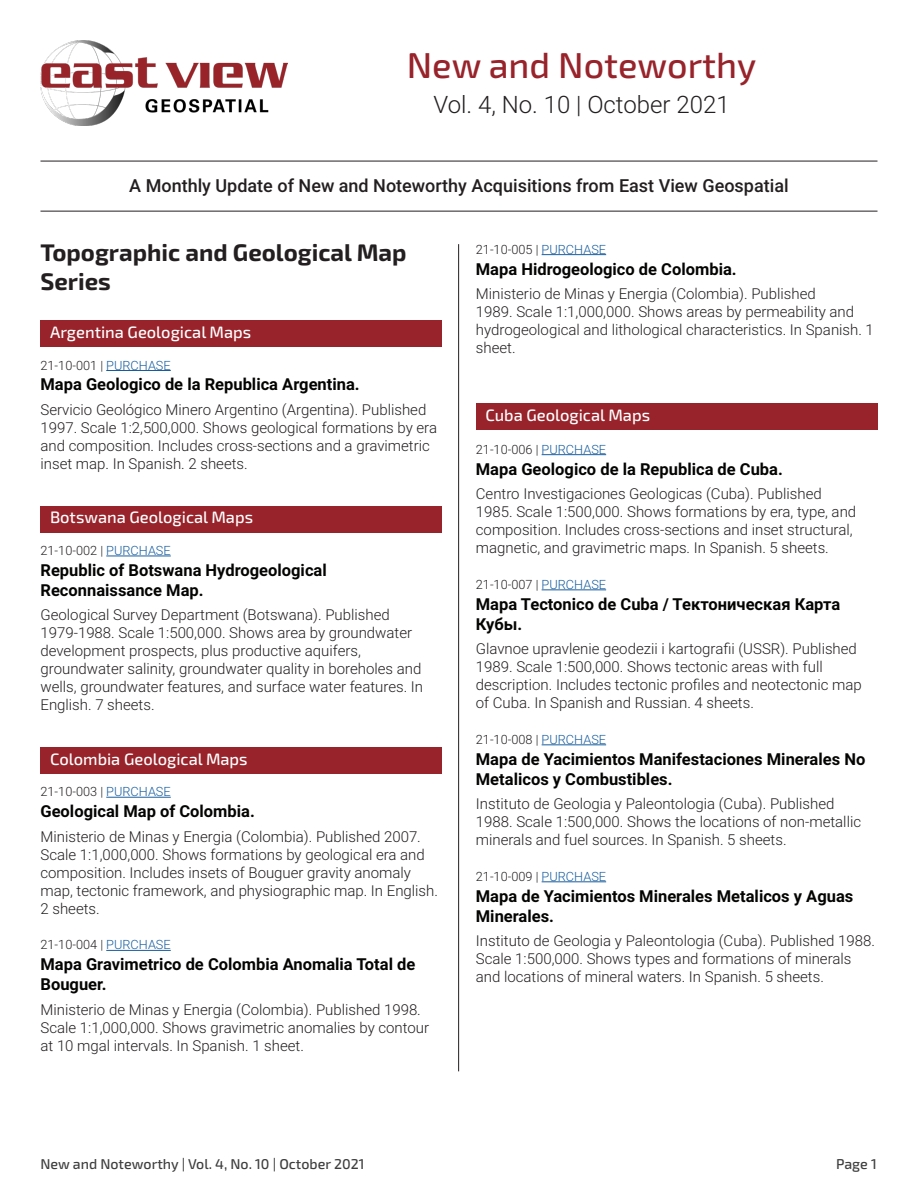
<style>
.page{position:relative;width:918px;height:1188px;background:#fff}
.page>*{position:absolute;margin:0;border:0;box-sizing:border-box;transform-origin:0 0}
.t1{font:500 36px "Exo 2.0";color:#98232b}
.t2{font:700 24px/28.8px "Exo 2.0";color:#231f20}
.t3{font:300 24px "Roboto";color:#231f20}
.t4{font:500 18px "Roboto";color:#231f20}
.t5{font:700 16.5px/19.8px "Roboto";color:#040503}
.t6{font:500 16.5px "Exo 2.0";color:#fff}
.t7{font:300 15px/18px "Roboto";color:#231f20}
.t8{font:500 14.25px "Exo 2.0";color:#3e3e3f}
.t9{font:300 12.75px "Roboto";color:#231f20}
.s1{color:#175d9e}
</style>
<div class="page">
<hr style="left:40px;top:161px;width:838px;height:1px;background:#231f20">
<hr style="left:40px;top:211px;width:838px;height:1px;background:#231f20">
<hr style="left:458px;top:244px;width:1px;height:827px;background:#231f20">
<hr style="left:106px;top:370px;width:65px;height:1px;background:#175d9e">
<hr style="left:106px;top:556px;width:65px;height:1px;background:#175d9e">
<hr style="left:106px;top:797px;width:65px;height:1px;background:#175d9e">
<hr style="left:106px;top:950px;width:65px;height:1px;background:#175d9e">
<div style="left:40px;top:320px;width:402px;height:27px;background:#98232b"></div>
<div style="left:40px;top:506px;width:402px;height:26px;background:#98232b"></div>
<div style="left:40px;top:747px;width:402px;height:26px;background:#98232b"></div>
<hr style="left:542px;top:254px;width:64px;height:1px;background:#175d9e">
<hr style="left:542px;top:454px;width:64px;height:1px;background:#175d9e">
<hr style="left:542px;top:590px;width:64px;height:1px;background:#175d9e">
<hr style="left:542px;top:745px;width:64px;height:1px;background:#175d9e">
<hr style="left:542px;top:882px;width:64px;height:1px;background:#175d9e">
<div style="left:476px;top:403px;width:401px;height:27px;background:#98232b"></div>
<img style="left:40px;top:40px;width:248px;height:85px">
<p class="t1" style="left:407px;top:44px;width:351px">New and Noteworthy</p>
<p class="t3" style="left:433px;top:88px;width:298px">Vol. 4, No. 10 | October 2021</p>
<p class="t4" style="left:129px;top:173px;width:661px">A Monthly Update of New and Noteworthy Acquisitions from East View Geospatial</p>
<p class="t2" style="left:40px;top:239px;width:368px">Topographic and Geological Map<br>Series</p>
<p class="t6" style="left:50px;top:322px;width:203px">Argentina Geological Maps</p>
<p class="t9" style="left:40px;top:356px;width:132px">21-10-001 | <span class="s1">PURCHASE</span></p>
<p class="t5" style="left:40px;top:374px;width:321px">Mapa Geologico de la Republica Argentina.</p>
<p class="t7" style="left:40px;top:400px;width:398px">Servicio Geológico Minero Argentino (Argentina). Published 1997. Scale 1:2,500,000. Shows geological formations by era and composition. Includes cross-sections and a gravimetric inset map. In Spanish. 2 sheets.</p>
<p class="t6" style="left:50px;top:508px;width:205px">Botswana Geological Maps</p>
<p class="t9" style="left:40px;top:542px;width:132px">21-10-002 | <span class="s1">PURCHASE</span></p>
<p class="t5" style="left:40px;top:560px;width:288px">Republic of Botswana Hydrogeological<br>Reconnaissance Map.</p>
<p class="t7" style="left:40px;top:606px;width:384px">Geological Survey Department (Botswana). Published 1979-1988. Scale 1:500,000. Shows area by groundwater development prospects, plus productive aquifers, groundwater salinity, groundwater quality in boreholes and wells, groundwater features, and surface water features. In English. 7 sheets.</p>
<p class="t6" style="left:50px;top:749px;width:199px">Colombia Geological Maps</p>
<p class="t9" style="left:40px;top:783px;width:132px">21-10-003 | <span class="s1">PURCHASE</span></p>
<p class="t5" style="left:40px;top:801px;width:216px">Geological Map of Colombia.</p>
<p class="t7" style="left:40px;top:827px;width:399px">Ministerio de Minas y Energia (Colombia). Published 2007.<br>Scale 1:1,000,000. Shows formations by geological era and composition. Includes insets of Bouguer gravity anomaly map, tectonic framework, and physiographic map. In English.<br>2 sheets.</p>
<p class="t9" style="left:40px;top:936px;width:132px">21-10-004 | <span class="s1">PURCHASE</span></p>
<p class="t5" style="left:40px;top:954px;width:376px">Mapa Gravimetrico de Colombia Anomalia Total de<br>Bouguer.</p>
<p class="t7" style="left:40px;top:1000px;width:390px">Ministerio de Minas y Energia (Colombia). Published 1998.<br>Scale 1:1,000,000. Shows gravimetric anomalies by contour at 10 mgal intervals. In Spanish. 1 sheet.</p>
<p class="t9" style="left:476px;top:240px;width:132px">21-10-005 | <span class="s1">PURCHASE</span></p>
<p class="t5" style="left:476px;top:258px;width:262px">Mapa Hidrogeologico de Colombia.</p>
<p class="t7" style="left:476px;top:284px;width:400px">Ministerio de Minas y Energia (Colombia). Published<br>1989. Scale 1:1,000,000. Shows areas by permeability and hydrogeological and lithological characteristics. In Spanish. 1 sheet.</p>
<p class="t6" style="left:485px;top:405px;width:166px">Cuba Geological Maps</p>
<p class="t9" style="left:476px;top:440px;width:132px">21-10-006 | <span class="s1">PURCHASE</span></p>
<p class="t5" style="left:476px;top:458px;width:309px">Mapa Geologico de la Republica de Cuba.</p>
<p class="t7" style="left:476px;top:484px;width:382px">Centro Investigaciones Geologicas (Cuba). Published 1985. Scale 1:500,000. Shows formations by era, type, and composition. Includes cross-sections and inset structural, magnetic, and gravimetric maps. In Spanish. 5 sheets.</p>
<p class="t9" style="left:476px;top:575px;width:132px">21-10-007 | <span class="s1">PURCHASE</span></p>
<p class="t5" style="left:476px;top:593px;width:366px">Mapa Tectonico de Cuba / Тектоническая Карта<br>Кубы.</p>
<p class="t7" style="left:476px;top:639px;width:388px">Glavnoe upravlenie geodezii i kartografii (USSR). Published 1989. Scale 1:500,000. Shows tectonic areas with full description. Includes tectonic profiles and neotectonic map of Cuba. In Spanish and Russian. 4 sheets.</p>
<p class="t9" style="left:476px;top:730px;width:132px">21-10-008 | <span class="s1">PURCHASE</span></p>
<p class="t5" style="left:476px;top:748px;width:391px">Mapa de Yacimientos Manifestaciones Minerales No<br>Metalicos y Combustibles.</p>
<p class="t7" style="left:476px;top:794px;width:387px">Instituto de Geologia y Paleontologia (Cuba). Published<br>1988. Scale 1:500,000. Shows the locations of non-metallic minerals and fuel sources. In Spanish. 5 sheets.</p>
<p class="t9" style="left:476px;top:867px;width:132px">21-10-009 | <span class="s1">PURCHASE</span></p>
<p class="t5" style="left:476px;top:885px;width:379px">Mapa de Yacimientos Minerales Metalicos y Aguas<br>Minerales.</p>
<p class="t7" style="left:476px;top:931px;width:401px">Instituto de Geologia y Paleontologia (Cuba). Published 1988.<br>Scale 1:500,000. Shows types and formations of minerals and locations of mineral waters. In Spanish. 5 sheets.</p>
<p class="t8" style="left:40px;top:1156px;width:326px">New and Noteworthy | Vol. 4, No. 10 | October 2021</p>
<p class="t8" style="left:836px;top:1156px;width:42px">Page 1</p>
</div>
